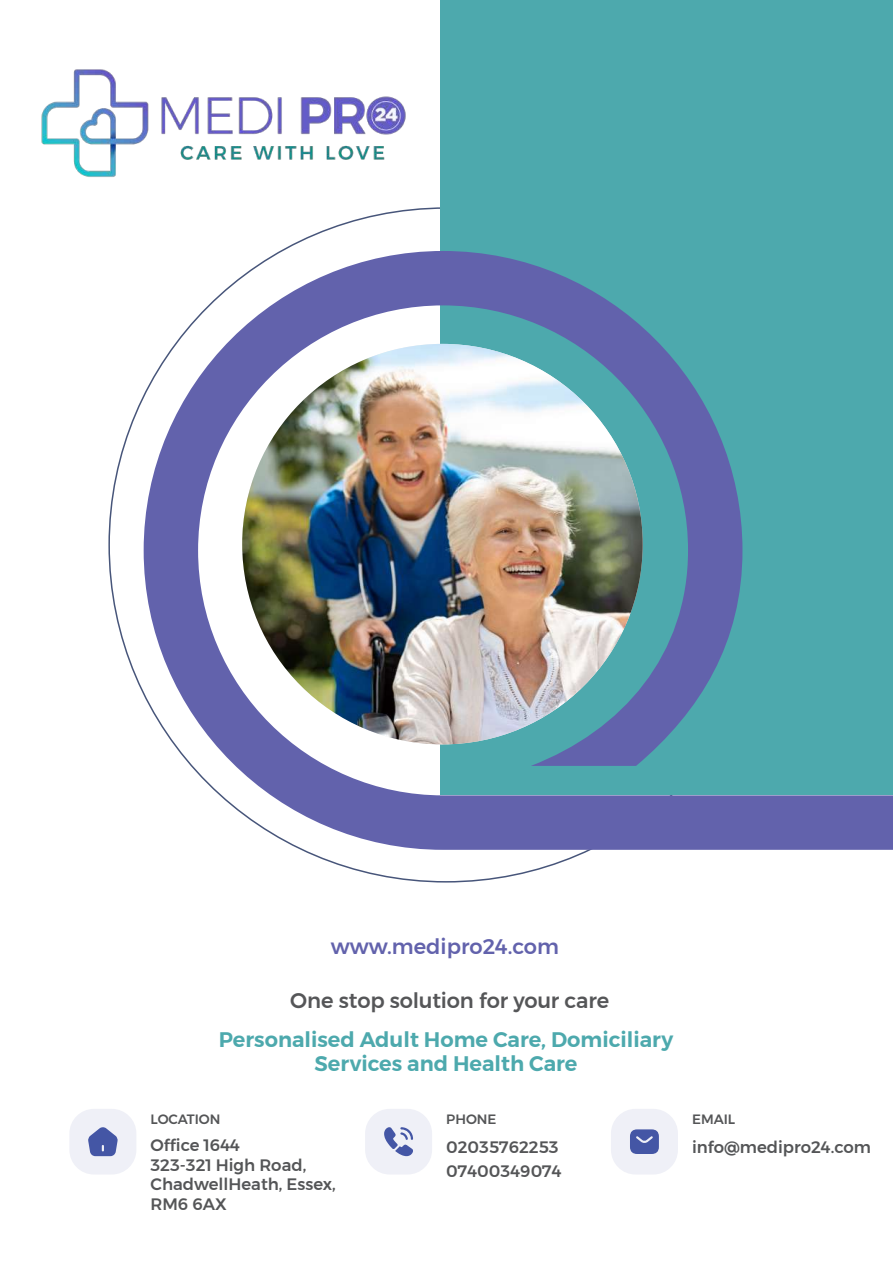
<style>
.page{position:relative;width:893px;height:1263px;background:#fff}
.page>*{position:absolute;margin:0;border:0;box-sizing:border-box;transform-origin:0 0}
.t1{font:600 21px/24px "Montserrat";color:#4da9ad;text-align:center}
.t2{font:500 21px "Montserrat";letter-spacing:-.01em;color:#555658}
.t3{font:500 21px "Montserrat";color:#6262ac}
.t4{font:500 16.5px/19.5px "Montserrat";color:#545557}
.t5{font:500 13.5px "Montserrat";color:#545557}
</style>
<div class="page">
<img style="left:41px;top:69px;width:376px;height:144px">
<div style="left:441px;top:0;width:452px;height:795px;background:#4da9ad"></div>
<svg style="left:144px;top:251px;width:749px;height:599px"></svg>
<img style="left:242px;top:344px;width:401px;height:400px;border-radius:200px">
<div style="left:69px;top:1109px;width:67px;height:65px;background:#eff0f7;border-radius:25px"></div>
<div style="left:365px;top:1109px;width:67px;height:65px;background:#eff0f7;border-radius:25px"></div>
<div style="left:611px;top:1109px;width:67px;height:65px;background:#eff0f7;border-radius:25px"></div>
<svg style="left:88px;top:1127px;width:30px;height:29px"></svg>
<svg style="left:630px;top:1129px;width:29px;height:25px"></svg>
<svg style="left:384px;top:1127px;width:29px;height:29px"></svg>
<p class="t3" style="left:331px;top:930px;width:230px">www.medipro24.com</p>
<p class="t2" style="left:290px;top:984px;width:320px">One stop solution for your care</p>
<p class="t1" style="left:219px;top:1028px;width:456px">Personalised Adult Home Care, Domiciliary<br>Services and Health Care</p>
<p class="t5" style="left:151px;top:1108px;width:71px">LOCATION</p>
<p class="t5" style="left:446px;top:1108px;width:52px">PHONE</p>
<p class="t5" style="left:692px;top:1108px;width:45px">EMAIL</p>
<p class="t4" style="left:151px;top:1135px;width:187px">Office 1644<br>323-321 High Road,<br>ChadwellHeath, Essex,<br>RM6 6AX</p>
<p class="t4" style="left:446px;top:1135px;width:117px;line-height:24px">02035762253<br>07400349074</p>
<p class="t4" style="left:692px;top:1137px;width:180px">info@medipro24.com</p>
</div>
